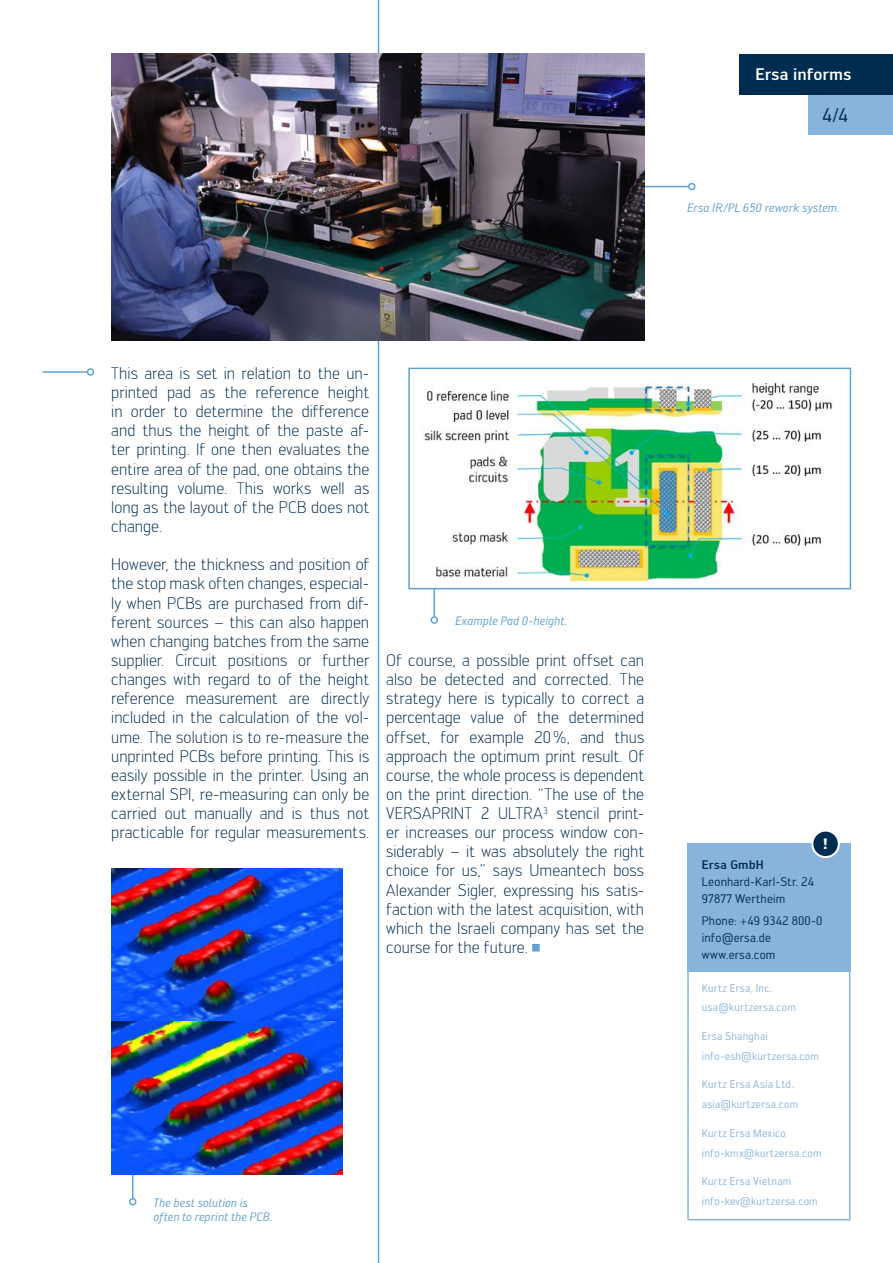
<style>
.page{position:relative;width:893px;height:1263px;background:#fff}
.page>*{position:absolute;margin:0;border:0;box-sizing:border-box;transform-origin:0 0}
.t1{font:19.5px "Engel";color:#002c50}
.t2{font:300 16.5px/19.2px "Engel";color:#002c50;text-align:justify}
.t3{font:500 16.5px "Engel";color:#fff}
.t4{font:700 14.7px "Engel";color:#fff}
.t5{font:12.3px/17.4px "Engel";letter-spacing:.01em;color:#002c50}
.t6{font:500 12.3px "Engel";letter-spacing:.015em;color:#002c50}
.t7{font:italic 12px/14.4px "Engel";letter-spacing:.01em;color:#61a2d1}
.t8{font:10.8px/19.8px "Engel";letter-spacing:.025em;color:#88b4db}
</style>
<div class="page">
<hr style="left:378px;top:0;width:1px;height:1263px;background:#61a2d1">
<div style="left:808px;top:94px;width:85px;height:41px;background:#88b4db"></div>
<div style="left:739px;top:54px;width:154px;height:40px;background:#002c50"></div>
<div style="left:687px;top:845px;width:163px;height:375px;border:2px solid #88b4db"></div>
<div style="left:687px;top:843px;width:163px;height:129px;background:#88b4db"></div>
<div style="left:812px;top:830px;width:27px;height:27px;background:#002c50;border-radius:50%"></div>
<div style="left:811px;top:829px;width:29px;height:29px;border:2px solid #fff;border-radius:50%"></div>
<hr style="left:43px;top:371px;width:45px;height:2px;background:#61a2d1">
<div style="left:87px;top:368px;width:7px;height:8px;border:2px solid #61a2d1;border-radius:50%"></div>
<hr style="left:496px;top:186px;width:193px;height:1px;background:#61a2d1">
<div style="left:688px;top:183px;width:7px;height:7px;border:2px solid #61a2d1;border-radius:50%"></div>
<img style="left:111px;top:54px;width:533px;height:287px">
<hr style="left:433px;top:425px;width:2px;height:192px;background:#61a2d1">
<div style="left:430px;top:616px;width:8px;height:8px;border:2px solid #61a2d1;border-radius:50%"></div>
<hr style="left:132px;top:1006px;width:1px;height:193px;background:#61a2d1">
<div style="left:129px;top:1198px;width:7px;height:7px;border:2px solid #61a2d1;border-radius:50%"></div>
<img style="left:111px;top:869px;width:231px;height:305px">
<img style="left:424px;top:382px;width:408px;height:204px">
<div style="left:408px;top:368px;width:443px;height:221px;border:2px solid #61a2d1"></div>
<svg style="left:532px;top:944px;width:8px;height:7px"></svg>
<p class="t3" style="left:755px;top:65px;width:97px">Ersa informs</p>
<p class="t1" style="left:822px;top:104px;width:27px">4/4</p>
<p class="t7" style="left:687px;top:201px;width:154px">Ersa IR/PL 650 rework system.</p>
<p class="t2" style="left:111px;top:363px;width:259px">This area is set in relation to the un&shy;printed pad as the reference height in order to determine the difference and thus the height of the paste af&shy;ter printing. If one then evaluates the entire area of the pad, one obtains the resulting volume. This works well as long as the layout of the PCB does not change.</p>
<p class="t2" style="left:111px;top:555px;width:259px">However, the thickness and position of the stop mask often changes, especial&shy;ly when PCBs are purchased from dif&shy;ferent sources – this can also happen when changing batches from the same supplier. Circuit positions or further changes with regard to of the height reference measurement are directly included in the calculation of the vol&shy;ume. The solution is to re-measure the unprinted PCBs before printing. This is easily possible in the printer. Using an external SPI, re-measuring can only be carried out manually and is thus not practicable for regular measurements.</p>
<p class="t7" style="left:455px;top:613px;width:114px">Example Pad 0-height.</p>
<p class="t2" style="left:386px;top:650px;width:259px">Of course, a possible print offset can also be detected and corrected. The strategy here is typically to correct a percentage value of the determined offset, for example 20%, and thus approach the optimum print result. Of course, the whole process is dependent on the print direction. “The use of the VERSAPRINT 2 ULTRA<sup>3</sup> stencil print&shy;er increases our process window con&shy;siderably – it was absolutely the right choice for us,” says Umeantech boss Alexander Sigler, expressing his satis&shy;faction with the latest acquisition, with which the Israeli company has set the course for the future.</p>
<p class="t7" style="left:153px;top:1195px;width:121px">The best solution is often to reprint the PCB.</p>
<p class="t4" style="left:823px;top:835px;width:7px">!</p>
<p class="t6" style="left:702px;top:857px;width:63px">Ersa GmbH</p>
<p class="t5" style="left:702px;top:873px;width:114px">Leonhard-Karl-Str. 24<br>97877 Wertheim</p>
<p class="t5" style="left:702px;top:911px;width:122px">Phone: +49 9342 800-0 info@ersa.de www.ersa.com</p>
<p class="t8" style="left:702px;top:978px;width:95px">Kurtz Ersa, Inc. usa@kurtzersa.com</p>
<p class="t8" style="left:702px;top:1026px;width:118px">Ersa Shanghai info-esh@kurtzersa.com</p>
<p class="t8" style="left:702px;top:1075px;width:98px">Kurtz Ersa Asia Ltd. asia@kurtzersa.com</p>
<p class="t8" style="left:702px;top:1123px;width:121px">Kurtz Ersa Mexico info-kmx@kurtzersa.com</p>
<p class="t8" style="left:702px;top:1171px;width:117px">Kurtz Ersa Vietnam info-kev@kurtzersa.com</p>
</div>
